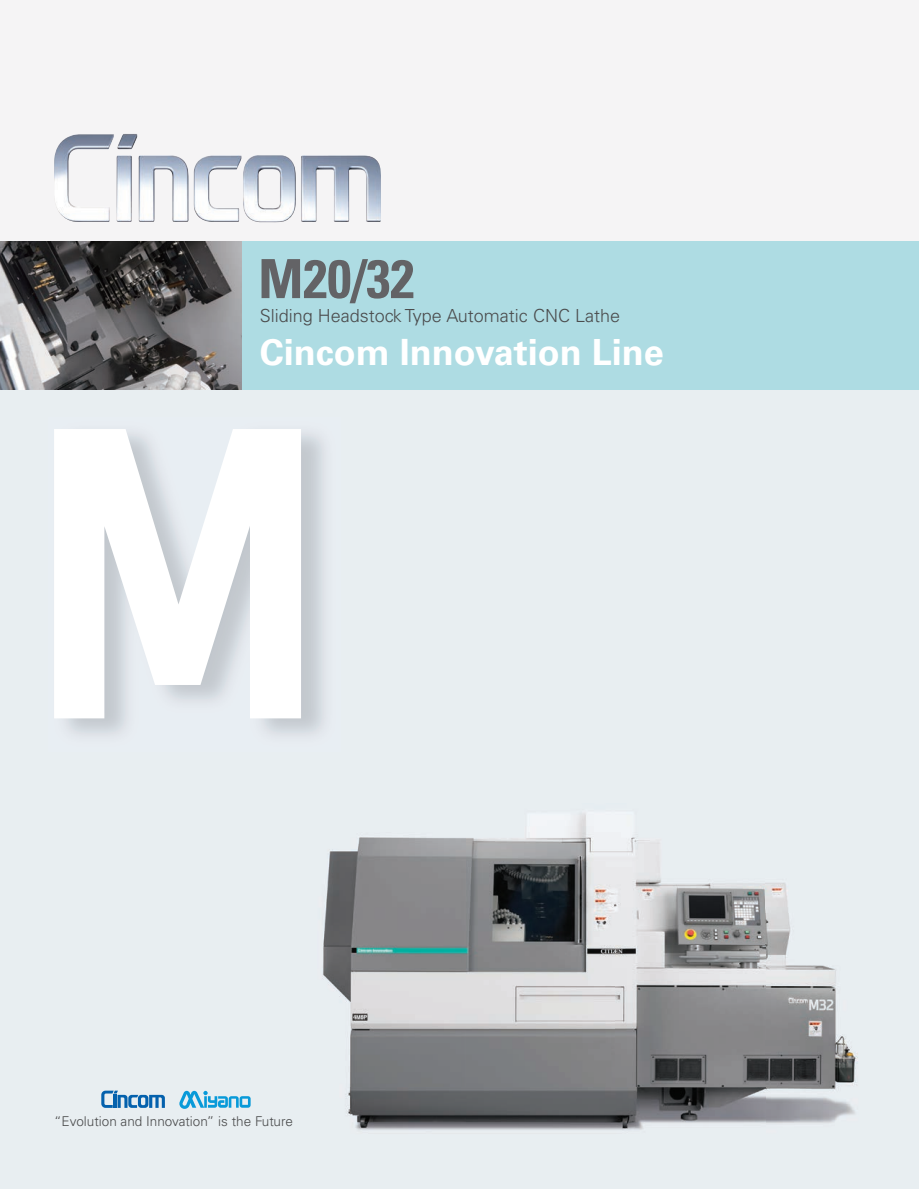
<style>
.page{position:relative;width:919px;height:1189px;background:#fff}
.page>*{position:absolute;margin:0;border:0;box-sizing:border-box;transform-origin:0 0}
.t1{font:700 condensed 54px "Univers LT Std";color:#636366}
.t2{font:700 36px "Univers LT Std";color:#fff}
.t3{font:300 18px "Univers LT Std";color:#4b4c4d}
.t4{font:300 13.5px "Univers LT Std";color:#4b4c4d}
</style>
<div class="page">
<div style="left:0;top:0;width:918px;height:338px;background:#f5f4f5"></div>
<div style="left:0;top:317px;width:918px;height:871px;background:#e8eef1"></div>
<svg style="left:54px;top:429px;width:247px;height:289px;fill:#fff"></svg>
<div style="left:232px;top:241px;width:686px;height:148px;background:#aedce3"></div>
<img style="left:323px;top:814px;width:535px;height:316px">
<img style="left:0;top:241px;width:241px;height:148px">
<img style="left:54px;top:134px;width:299px;height:88px">
<svg style="left:101px;top:1090px;width:64px;height:17px"></svg>
<svg style="left:179px;top:1090px;width:71px;height:19px"></svg>
<h1 class="t1" style="left:258px;top:246px;width:157px">M20/32</h1>
<p class="t3" style="left:259px;top:304px;width:362px">Sliding Headstock Type Automatic CNC Lathe</p>
<h2 class="t2" style="left:259px;top:331px;width:405px">Cincom Innovation Line</h2>
<p class="t4" style="left:54px;top:1112px;width:240px">“Evolution and Innovation” is the Future</p>
</div>
